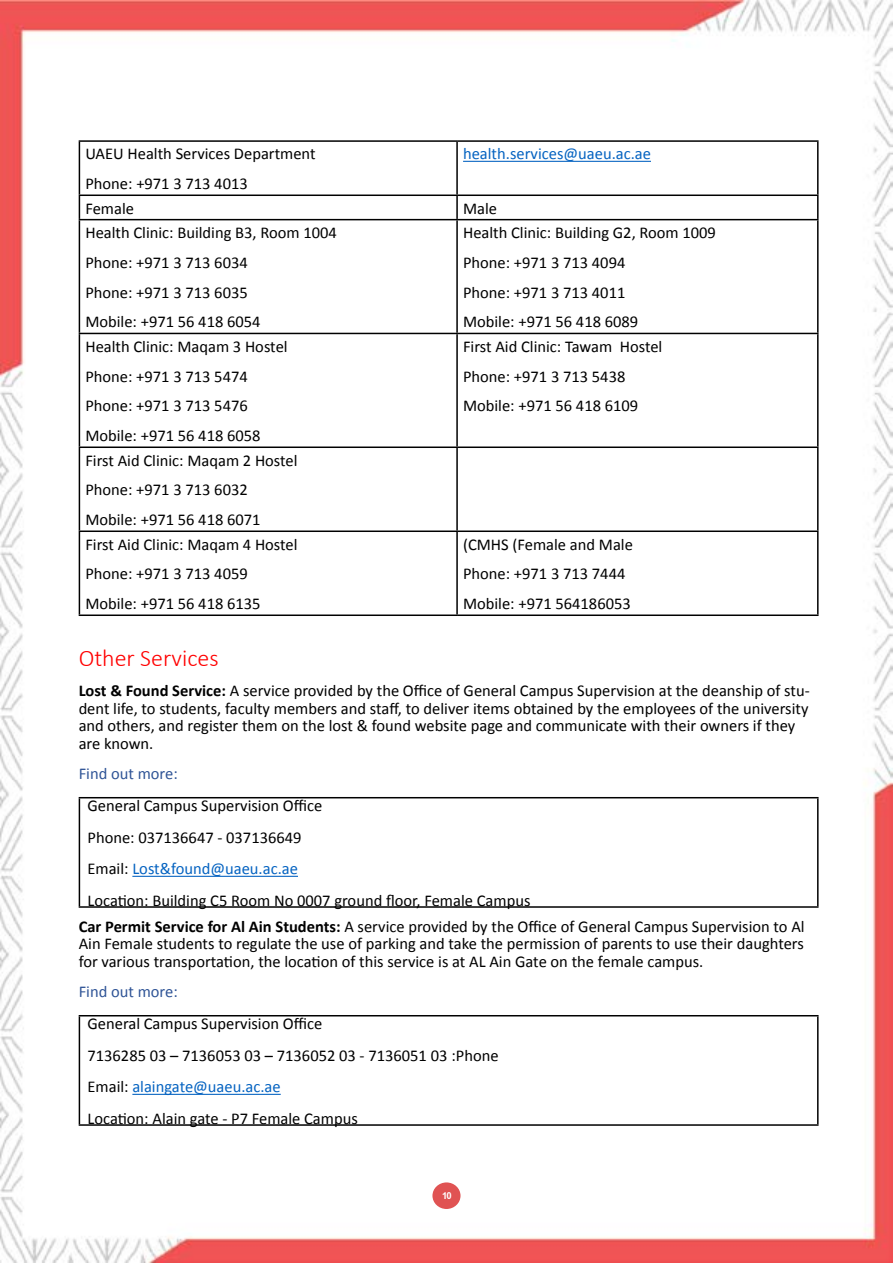
<style>
.page{position:relative;width:893px;height:1263px;background:#fff}
.page>*{position:absolute;margin:0;border:0;box-sizing:border-box;transform-origin:0 0}
.t1{font:300 24px "Calibri";color:#f00}
.t2{font:16.5px/29.8px "Calibri";color:#000}
.t3{font:16.5px "Calibri";color:#0563c1}
.t4{font:16.5px "Calibri";color:#2f5496}
.t5{font:10.5px "Ara ES Nawar";color:#fff}
.s1{font-weight:700}
.s2{color:#0563c1}
</style>
<div class="page">
<img style="left:0;top:0;width:893px;height:1263px">
<div style="left:432px;top:1182px;width:28px;height:27px;background:#e05353;border-radius:50%"></div>
<hr style="left:79px;top:140px;width:378px;height:2px;background:#000">
<hr style="left:79px;top:142px;width:1px;height:52px;background:#000">
<hr style="left:457px;top:140px;width:362px;height:2px;background:#000">
<hr style="left:456px;top:142px;width:2px;height:52px;background:#000">
<hr style="left:817px;top:142px;width:2px;height:52px;background:#000">
<hr style="left:79px;top:194px;width:378px;height:2px;background:#000">
<svg style="left:79px;top:196px;width:1px;height:23px"></svg>
<hr style="left:457px;top:194px;width:362px;height:2px;background:#000">
<hr style="left:456px;top:196px;width:2px;height:23px;background:#000">
<hr style="left:817px;top:196px;width:2px;height:23px;background:#000">
<hr style="left:79px;top:219px;width:378px;height:1px;background:#000">
<hr style="left:79px;top:220px;width:1px;height:113px;background:#000">
<hr style="left:457px;top:219px;width:362px;height:1px;background:#000">
<hr style="left:456px;top:220px;width:2px;height:113px;background:#000">
<hr style="left:817px;top:220px;width:2px;height:113px;background:#000">
<hr style="left:79px;top:333px;width:378px;height:1px;background:#000">
<hr style="left:79px;top:334px;width:1px;height:112px;background:#000">
<hr style="left:457px;top:333px;width:362px;height:1px;background:#000">
<hr style="left:456px;top:334px;width:2px;height:112px;background:#000">
<hr style="left:817px;top:334px;width:2px;height:112px;background:#000">
<hr style="left:79px;top:446px;width:378px;height:2px;background:#000">
<hr style="left:79px;top:448px;width:1px;height:82px;background:#000">
<hr style="left:457px;top:446px;width:362px;height:2px;background:#000">
<hr style="left:456px;top:448px;width:2px;height:82px;background:#000">
<hr style="left:817px;top:448px;width:2px;height:82px;background:#000">
<hr style="left:79px;top:530px;width:378px;height:2px;background:#000">
<hr style="left:79px;top:532px;width:1px;height:82px;background:#000">
<hr style="left:457px;top:530px;width:362px;height:2px;background:#000">
<hr style="left:456px;top:532px;width:2px;height:82px;background:#000">
<hr style="left:817px;top:532px;width:2px;height:82px;background:#000">
<hr style="left:79px;top:614px;width:378px;height:2px;background:#000">
<hr style="left:457px;top:614px;width:362px;height:2px;background:#000">
<hr style="left:463px;top:161px;width:188px;height:1px;background:#0563c1">
<hr style="left:79px;top:797px;width:740px;height:1px;background:#000">
<hr style="left:79px;top:906px;width:740px;height:2px;background:#000">
<hr style="left:79px;top:798px;width:1px;height:108px;background:#000">
<hr style="left:817px;top:798px;width:2px;height:108px;background:#000">
<hr style="left:132px;top:876px;width:166px;height:1px;background:#0563c1">
<hr style="left:79px;top:1015px;width:740px;height:1px;background:#000">
<hr style="left:79px;top:1124px;width:740px;height:2px;background:#000">
<hr style="left:79px;top:1016px;width:1px;height:108px;background:#000">
<hr style="left:817px;top:1016px;width:2px;height:108px;background:#000">
<hr style="left:132px;top:1094px;width:149px;height:1px;background:#0563c1">
<p class="t2" style="left:85px;top:138px;width:232px">UAEU Health Services Department<br>Phone: +971 3 713 4013</p>
<p class="t3" style="left:463px;top:144px;width:189px">health.services@uaeu.ac.ae</p>
<p class="t2" style="left:85px;top:192px;width:50px">Female</p>
<p class="t2" style="left:463px;top:192px;width:36px">Male</p>
<p class="t2" style="left:85px;top:217px;width:253px">Health Clinic: Building B3, Room 1004<br>Phone: +971 3 713 6034<br>Phone: +971 3 713 6035<br>Mobile: +971 56 418 6054</p>
<p class="t2" style="left:463px;top:217px;width:254px">Health Clinic: Building G2, Room 1009<br>Phone: +971 3 713 4094<br>Phone: +971 3 713 4011<br>Mobile: +971 56 418 6089</p>
<p class="t2" style="left:85px;top:331px;width:204px">Health Clinic: Maqam 3 Hostel<br>Phone: +971 3 713 5474<br>Phone: +971 3 713 5476<br>Mobile: +971 56 418 6058</p>
<p class="t2" style="left:463px;top:331px;width:201px">First Aid Clinic: Tawam Hostel<br>Phone: +971 3 713 5438<br>Mobile: +971 56 418 6109</p>
<p class="t2" style="left:85px;top:444px;width:214px">First Aid Clinic: Maqam 2 Hostel<br>Phone: +971 3 713 6032<br>Mobile: +971 56 418 6071</p>
<p class="t2" style="left:85px;top:528px;width:214px">First Aid Clinic: Maqam 4 Hostel<br>Phone: +971 3 713 4059<br>Mobile: +971 56 418 6135</p>
<p class="t2" style="left:463px;top:528px;width:171px">)CMHS (Female and Male<br>Phone: +971 3 713 7444<br>Mobile: +971 564186053</p>
<h1 class="t1" style="left:79px;top:643px;width:142px">Other Services</h1>
<p class="t2" style="left:79px;top:680px;width:733px;line-height:17.9px"><span class="s1">Lost &amp; Found Service:</span> A service provided by the Office of General Campus Supervision at the deanship of stu&shy;dent life, to students, faculty members and staff, to deliver items obtained by the employees of the university and others, and register them on the lost &amp; found website page and communicate with their owners if they are known.</p>
<p class="t4" style="left:79px;top:763px;width:101px">Find out more:</p>
<p class="t2" style="left:88px;top:789px;width:444px;line-height:31.8px">General Campus Supervision Office<br>Phone: 037136647 - 037136649<br>Email: <span class="s2">Lost&amp;found@uaeu.ac.ae<br></span>Location: Building C5 Room No 0007 ground floor, Female Campus</p>
<p class="t2" style="left:79px;top:916px;width:728px;line-height:17.9px;text-align:justify"><span class="s1">Car Permit Service for Al Ain Students:</span> A service provided by the Office of General Campus Supervision to Al Ain Female students to regulate the use of parking and take the permission of parents to use their daughters for various transportation, the location of this service is at AL Ain Gate on the female campus.</p>
<p class="t4" style="left:79px;top:981px;width:101px">Find out more:</p>
<p class="t2" style="left:88px;top:1007px;width:413px;line-height:31.8px">General Campus Supervision Office<br>7136285 03 – 7136053 03 – 7136052 03 - 7136051 03 :Phone Email: <span class="s2">alaingate@uaeu.ac.ae<br></span>Location: Alain gate - P7 Female Campus</p>
<p class="t5" style="left:442px;top:1190px;width:11px">10</p>
</div>
